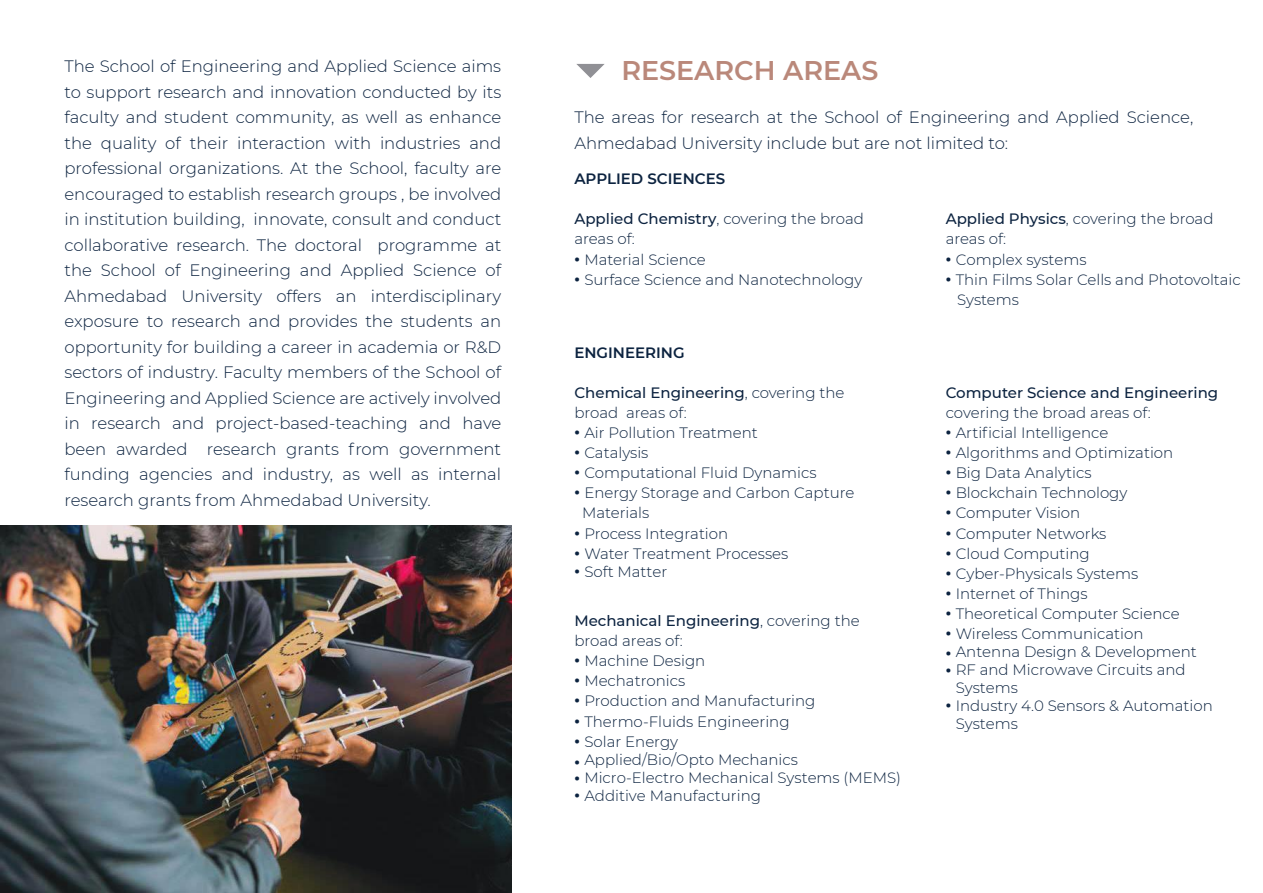
<style>
.page{position:relative;width:1263px;height:893px;background:#fff}
.page>*{position:absolute;margin:0;border:0;box-sizing:border-box;transform-origin:0 0}
.t1{font:600 27px "Montserrat";color:#ba887a}
.t2{font:300 16.5px/25.5px "Montserrat";color:#0c2340;text-align:justify}
.t3{font:300 15px/20.1px "Montserrat";color:#0c2340}
.t4{font:500 15px "Montserrat";color:#0c2340}
.t5{font:600 15px "Montserrat";color:#0c2340}
.t6{font:900 15px "Montserrat";color:#0c2340}
.s1{font-weight:500}
.s2{font-weight:900}
.s3{font-weight:300}
</style>
<div class="page">
<img style="left:0;top:526px;width:511px;height:367px">
<svg style="left:576px;top:64px;width:29px;height:14px"></svg>
<p class="t2" style="left:64px;top:53px;width:438px">The School of Engineering and Applied Science aims to support research and innovation conducted by its faculty and student community, as well as enhance the quality of their interaction with industries and professional organizations. At the School, faculty are encouraged to establish research groups , be involved in institution building, innovate, consult and conduct collaborative research. The doctoral programme at the School of Engineering and Applied Science of Ahmedabad University offers an interdisciplinary exposure to research and provides the students an opportunity for building a career in academia or R&amp;D sectors of industry. Faculty members of the School of Engineering and Applied Science are actively involved in research and project-based-teaching and have been awarded research grants from government funding agencies and industry, as well as internal research grants from Ahmedabad University.</p>
<h1 class="t1" style="left:621px;top:52px;width:259px">RESEARCH AREAS</h1>
<p class="t2" style="left:574px;top:104px;width:620px">The areas for research at the School of Engineering and Applied Science,<br>Ahmedabad University include but are not limited to:</p>
<p class="t5" style="left:574px;top:168px;width:152px">APPLIED SCIENCES</p>
<p class="t3" style="left:574px;top:208px;width:291px"><span class="s1">Applied Chemistry</span>, covering the broad areas of:<br><span class="s2">∙</span> Material Science<br><span class="s2">∙</span> Surface Science and Nanotechnology</p>
<p class="t3" style="left:946px;top:208px;width:269px"><span class="s1">Applied Physics</span>, covering the broad</p>
<p class="t3" style="left:946px;top:229px;width:62px">areas of:</p>
<p class="t3" style="left:946px;top:249px;width:142px"><span class="s2">∙</span> Complex systems</p>
<p class="t3" style="left:946px;top:269px;width:297px"><span class="s2">∙</span> Thin Films Solar Cells and Photovoltaic</p>
<p class="t3" style="left:957px;top:289px;width:63px">Systems</p>
<p class="t5" style="left:574px;top:342px;width:112px">ENGINEERING</p>
<p class="t4" style="left:574px;top:382px;width:272px">Chemical Engineering<span class="s3">, covering the</span></p>
<p class="t3" style="left:574px;top:402px;width:114px">broad areas of:</p>
<p class="t3" style="left:574px;top:422px;width:185px"><span class="s2">∙</span> Air Pollution Treatment</p>
<p class="t3" style="left:574px;top:442px;width:76px"><span class="s2">∙</span> Catalysis</p>
<p class="t3" style="left:574px;top:462px;width:244px"><span class="s2">∙</span> Computational Fluid Dynamics</p>
<p class="t3" style="left:574px;top:482px;width:281px"><span class="s2">∙</span> Energy Storage and Carbon Capture</p>
<p class="t3" style="left:582px;top:503px;width:69px">Materials</p>
<p class="t3" style="left:574px;top:523px;width:155px"><span class="s2">∙</span> Process Integration</p>
<p class="t3" style="left:574px;top:543px;width:215px"><span class="s2">∙</span> Water Treatment Processes</p>
<p class="t3" style="left:574px;top:561px;width:95px"><span class="s2">∙</span> Soft Matter</p>
<p class="t4" style="left:946px;top:382px;width:274px">Computer Science and Engineering</p>
<p class="t3" style="left:946px;top:402px;width:235px">covering the broad areas of:<br><span class="s2">∙</span> Artificial Intelligence<br><span class="s2">∙</span> Algorithms and Optimization <span class="s2">∙</span> Big Data Analytics<br><span class="s2">∙</span> Blockchain Technology<br><span class="s2">∙</span> Computer Vision<br><span class="s2">∙</span> Computer Networks<br><span class="s2">∙</span> Cloud Computing<br><span class="s2">∙</span> Cyber-Physicals Systems<br><span class="s2">∙</span> Internet of Things<br><span class="s2">∙</span> Theoretical Computer Science</p>
<p class="t3" style="left:574px;top:610px;width:287px"><span class="s1">Mechanical Engineering</span>, covering the broad areas of:<br><span class="s2">∙</span> Machine Design</p>
<p class="t3" style="left:946px;top:623px;width:199px"><span class="s2">∙</span> Wireless Communication</p>
<p class="t6" style="left:946px;top:642px;width:7px">∙</p>
<p class="t3" style="left:956px;top:641px;width:243px">Antenna Design &amp; Development</p>
<p class="t3" style="left:956px;top:677px;width:64px">Systems</p>
<p class="t3" style="left:956px;top:713px;width:64px">Systems</p>
<p class="t3" style="left:946px;top:659px;width:241px"><span class="s2">∙</span> RF and Microwave Circuits and</p>
<p class="t3" style="left:574px;top:670px;width:112px"><span class="s2">∙</span> Mechatronics</p>
<p class="t3" style="left:574px;top:691px;width:243px"><span class="s2">∙</span> Production and Manufacturing <span class="s2">∙</span> Thermo-Fluids Engineering<br><span class="s2">∙</span> Solar Energy</p>
<p class="t3" style="left:584px;top:750px;width:318px;line-height:18px">Applied/Bio/Opto Mechanics<br>Micro-Electro Mechanical Systems (MEMS)</p>
<p class="t3" style="left:946px;top:695px;width:269px"><span class="s2">∙</span> Industry 4.0 Sensors &amp; Automation</p>
<p class="t6" style="left:574px;top:751px;width:7px">∙</p>
<p class="t6" style="left:574px;top:768px;width:7px">∙</p>
<p class="t3" style="left:574px;top:785px;width:188px"><span class="s2">∙</span> Additive Manufacturing</p>
</div>
